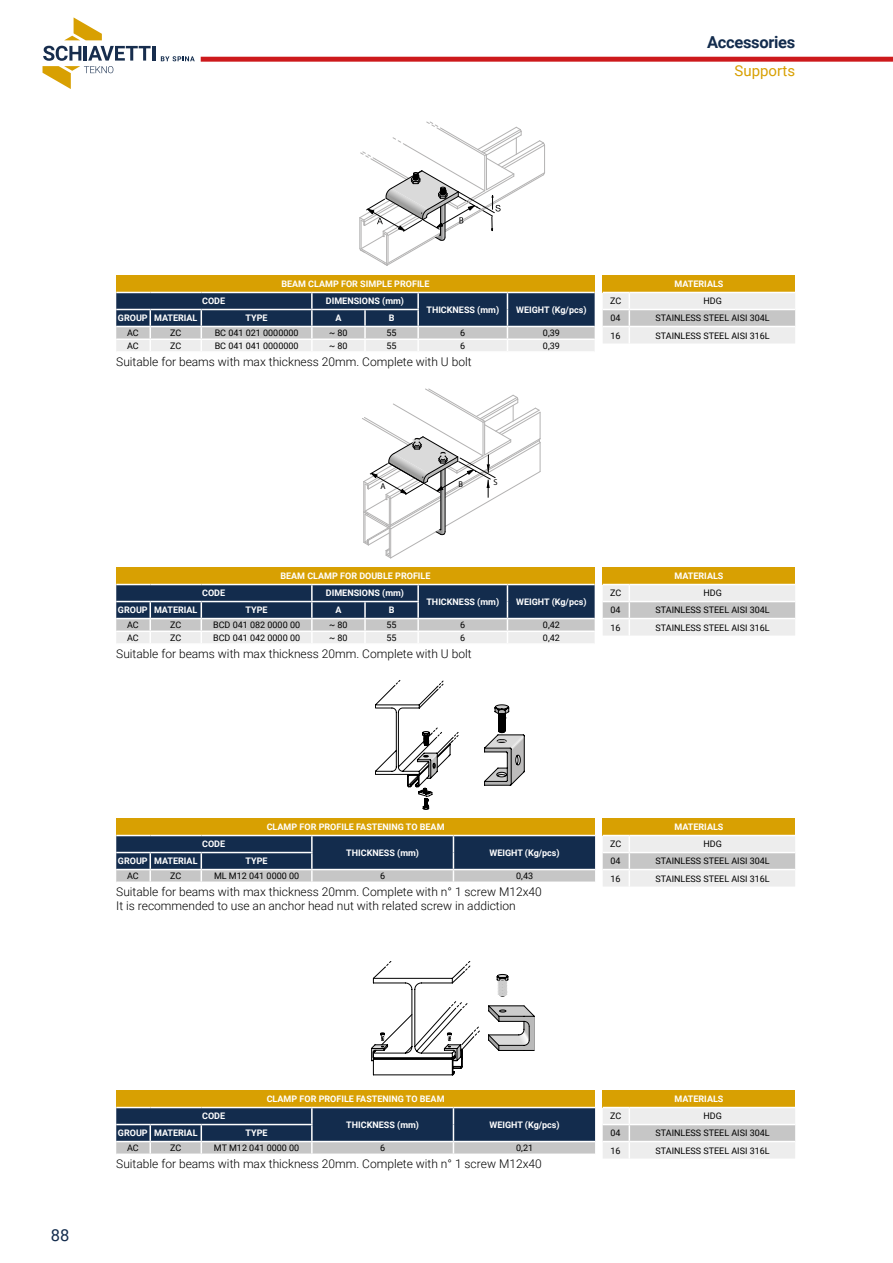
<style>
.page{position:relative;width:893px;height:1263px;background:#fff}
.page>*{position:absolute;margin:0;border:0;box-sizing:border-box;transform-origin:0 0}
.t1{font:700 16.5px "Roboto";letter-spacing:-.02em;color:#132c4d}
.t2{font:16.5px "Roboto";color:#132c4d}
.t3{font:15px "Roboto";color:#d8a002}
.t4{font:300 12px/14.4px "Roboto";color:#000}
.t5{font:9px "Roboto";color:#000}
.t6{font:700 9px "Roboto";color:#fff}
.t7{font:8.4px "Helvetica Neue";color:#000}
</style>
<div class="page">
<div style="left:116px;top:818px;width:479px;height:17px;background:#d8a002"></div>
<svg style="left:116px;top:836px;width:479px;height:45px;background:#4b5d74"></svg>
<div style="left:116px;top:1090px;width:479px;height:17px;background:#d8a002"></div>
<svg style="left:116px;top:1108px;width:479px;height:45px;background:#4b5d74"></svg>
<div style="left:116px;top:275px;width:479px;height:17px;background:#d8a002"></div>
<svg style="left:116px;top:293px;width:479px;height:58px;background:#727f91"></svg>
<div style="left:116px;top:567px;width:479px;height:17px;background:#d8a002"></div>
<svg style="left:116px;top:585px;width:479px;height:58px;background:#727f91"></svg>
<div style="left:603px;top:275px;width:192px;height:17px;background:#d8a002"></div>
<svg style="left:603px;top:292px;width:192px;height:51px;background:#e2e2e2"></svg>
<div style="left:603px;top:567px;width:192px;height:17px;background:#d8a002"></div>
<svg style="left:603px;top:584px;width:192px;height:51px;background:#e2e2e2"></svg>
<div style="left:603px;top:818px;width:192px;height:17px;background:#d8a002"></div>
<svg style="left:603px;top:835px;width:192px;height:51px;background:#e2e2e2"></svg>
<div style="left:603px;top:1090px;width:192px;height:17px;background:#d8a002"></div>
<svg style="left:603px;top:1107px;width:192px;height:51px;background:#e2e2e2"></svg>
<svg style="left:362px;top:388px;width:179px;height:170px"></svg>
<svg style="left:375px;top:680px;width:84px;height:129px"></svg>
<svg style="left:484px;top:704px;width:41px;height:81px"></svg>
<svg style="left:371px;top:961px;width:108px;height:114px"></svg>
<svg style="left:488px;top:974px;width:47px;height:77px"></svg>
<svg style="left:359px;top:121px;width:186px;height:145px"></svg>
<svg style="left:161px;top:56px;width:34px;height:5px"></svg>
<hr style="left:152px;top:46px;width:3px;height:15px;background:#172d4d">
<svg style="left:43px;top:46px;width:108px;height:43px"></svg>
<svg style="left:65px;top:17px;width:37px;height:23px"></svg>
<div style="left:201px;top:57px;width:692px;height:5px;background:#cd191c"></div>
<h1 class="t1" style="left:707px;top:31px;width:90px">Accessories</h1>
<h2 class="t3" style="left:734px;top:60px;width:62px">Supports</h2>
<p class="t6" style="left:281px;top:277px;width:150px">BEAM CLAMP FOR SIMPLE PROFILE</p>
<p class="t6" style="left:202px;top:295px;width:25px">CODE</p>
<p class="t6" style="left:326px;top:295px;width:80px">DIMENSIONS (mm)</p>
<p class="t6" style="left:426px;top:303px;width:74px">THICKNESS (mm)</p>
<p class="t6" style="left:516px;top:303px;width:72px">WEIGHT (Kg/pcs)</p>
<p class="t6" style="left:118px;top:312px;width:81px">GROUP MATERIAL</p>
<p class="t6" style="left:246px;top:312px;width:24px">TYPE</p>
<p class="t6" style="left:335px;top:312px;width:8px">A</p>
<p class="t6" style="left:389px;top:312px;width:7px">B</p>
<p class="t5" style="left:127px;top:327px;width:13px">AC</p>
<p class="t5" style="left:170px;top:327px;width:13px">ZC</p>
<p class="t5" style="left:215px;top:327px;width:85px">BC 041 021 0000000</p>
<p class="t5" style="left:329px;top:327px;width:20px">~ 80</p>
<p class="t5" style="left:387px;top:327px;width:12px">55</p>
<p class="t5" style="left:460px;top:327px;width:7px">6</p>
<p class="t5" style="left:543px;top:327px;width:18px">0,39</p>
<p class="t5" style="left:127px;top:339px;width:13px">AC</p>
<p class="t5" style="left:170px;top:339px;width:13px">ZC</p>
<p class="t5" style="left:215px;top:339px;width:85px">BC 041 041 0000000</p>
<p class="t5" style="left:329px;top:339px;width:20px">~ 80</p>
<p class="t5" style="left:387px;top:339px;width:12px">55</p>
<p class="t5" style="left:460px;top:339px;width:7px">6</p>
<p class="t5" style="left:543px;top:339px;width:18px">0,39</p>
<h3 class="t4" style="left:116px;top:354px;width:357px">Suitable for beams with max thickness 20mm. Complete with U bolt</h3>
<p class="t6" style="left:674px;top:277px;width:51px">MATERIALS</p>
<p class="t5" style="left:610px;top:295px;width:13px">ZC</p>
<p class="t5" style="left:703px;top:295px;width:20px">HDG</p>
<p class="t5" style="left:611px;top:312px;width:12px">04</p>
<p class="t5" style="left:655px;top:312px;width:116px">STAINLESS STEEL AISI 304L</p>
<p class="t5" style="left:611px;top:329px;width:12px">16</p>
<p class="t5" style="left:655px;top:329px;width:116px">STAINLESS STEEL AISI 316L</p>
<p class="t7" style="left:380px;top:481px;width:7px">A</p>
<p class="t7" style="left:458px;top:479px;width:6px">B</p>
<p class="t7" style="left:493px;top:477px;width:6px">S</p>
<p class="t6" style="left:280px;top:569px;width:152px">BEAM CLAMP FOR DOUBLE PROFILE</p>
<p class="t6" style="left:202px;top:587px;width:25px">CODE</p>
<p class="t6" style="left:326px;top:587px;width:80px">DIMENSIONS (mm)</p>
<p class="t6" style="left:426px;top:595px;width:74px">THICKNESS (mm)</p>
<p class="t6" style="left:516px;top:595px;width:72px">WEIGHT (Kg/pcs)</p>
<p class="t6" style="left:118px;top:604px;width:81px">GROUP MATERIAL</p>
<p class="t6" style="left:246px;top:604px;width:24px">TYPE</p>
<p class="t6" style="left:335px;top:604px;width:8px">A</p>
<p class="t6" style="left:389px;top:604px;width:7px">B</p>
<p class="t5" style="left:127px;top:619px;width:13px">AC</p>
<p class="t5" style="left:170px;top:619px;width:13px">ZC</p>
<p class="t5" style="left:213px;top:619px;width:88px">BCD 041 082 0000 00</p>
<p class="t5" style="left:329px;top:619px;width:20px">~ 80</p>
<p class="t5" style="left:387px;top:619px;width:12px">55</p>
<p class="t5" style="left:460px;top:619px;width:7px">6</p>
<p class="t5" style="left:543px;top:619px;width:18px">0,42</p>
<p class="t5" style="left:127px;top:631px;width:13px">AC</p>
<p class="t5" style="left:170px;top:631px;width:13px">ZC</p>
<p class="t5" style="left:213px;top:631px;width:88px">BCD 041 042 0000 00</p>
<p class="t5" style="left:329px;top:631px;width:20px">~ 80</p>
<p class="t5" style="left:387px;top:631px;width:12px">55</p>
<p class="t5" style="left:460px;top:631px;width:7px">6</p>
<p class="t5" style="left:543px;top:631px;width:18px">0,42</p>
<h3 class="t4" style="left:116px;top:646px;width:357px">Suitable for beams with max thickness 20mm. Complete with U bolt</h3>
<p class="t6" style="left:674px;top:569px;width:51px">MATERIALS</p>
<p class="t5" style="left:610px;top:587px;width:13px">ZC</p>
<p class="t5" style="left:703px;top:587px;width:20px">HDG</p>
<p class="t5" style="left:611px;top:604px;width:12px">04</p>
<p class="t5" style="left:655px;top:604px;width:116px">STAINLESS STEEL AISI 304L</p>
<p class="t5" style="left:611px;top:621px;width:12px">16</p>
<p class="t5" style="left:655px;top:621px;width:116px">STAINLESS STEEL AISI 316L</p>
<p class="t6" style="left:267px;top:820px;width:179px">CLAMP FOR PROFILE FASTENING TO BEAM</p>
<p class="t6" style="left:202px;top:838px;width:25px">CODE</p>
<p class="t6" style="left:346px;top:846px;width:74px">THICKNESS (mm)</p>
<p class="t6" style="left:489px;top:846px;width:72px">WEIGHT (Kg/pcs)</p>
<p class="t6" style="left:118px;top:855px;width:81px">GROUP MATERIAL</p>
<p class="t6" style="left:246px;top:855px;width:24px">TYPE</p>
<p class="t5" style="left:127px;top:870px;width:13px">AC</p>
<p class="t5" style="left:170px;top:870px;width:13px">ZC</p>
<p class="t5" style="left:214px;top:870px;width:87px">ML M12 041 0000 00</p>
<p class="t5" style="left:380px;top:870px;width:7px">6</p>
<p class="t5" style="left:516px;top:870px;width:18px">0,43</p>
<h3 class="t4" style="left:116px;top:884px;width:427px">Suitable for beams with max thickness 20mm. Complete with n° 1 screw M12x40<br>It is recommended to use an anchor head nut with related screw in addiction</h3>
<p class="t6" style="left:674px;top:820px;width:51px">MATERIALS</p>
<p class="t5" style="left:610px;top:838px;width:13px">ZC</p>
<p class="t5" style="left:703px;top:838px;width:20px">HDG</p>
<p class="t5" style="left:611px;top:855px;width:12px">04</p>
<p class="t5" style="left:655px;top:855px;width:116px">STAINLESS STEEL AISI 304L</p>
<p class="t5" style="left:611px;top:872px;width:12px">16</p>
<p class="t5" style="left:655px;top:872px;width:116px">STAINLESS STEEL AISI 316L</p>
<h1 class="t2" style="left:51px;top:1224px;width:20px">88</h1>
<p class="t6" style="left:267px;top:1092px;width:179px">CLAMP FOR PROFILE FASTENING TO BEAM</p>
<p class="t6" style="left:202px;top:1110px;width:25px">CODE</p>
<p class="t6" style="left:346px;top:1118px;width:74px">THICKNESS (mm)</p>
<p class="t6" style="left:489px;top:1118px;width:72px">WEIGHT (Kg/pcs)</p>
<p class="t6" style="left:118px;top:1127px;width:81px">GROUP MATERIAL</p>
<p class="t6" style="left:246px;top:1127px;width:24px">TYPE</p>
<p class="t5" style="left:127px;top:1142px;width:13px">AC</p>
<p class="t5" style="left:170px;top:1142px;width:13px">ZC</p>
<p class="t5" style="left:214px;top:1142px;width:87px">MT M12 041 0000 00</p>
<p class="t5" style="left:380px;top:1142px;width:7px">6</p>
<p class="t5" style="left:516px;top:1142px;width:18px">0,21</p>
<h3 class="t4" style="left:116px;top:1156px;width:427px">Suitable for beams with max thickness 20mm. Complete with n° 1 screw M12x40</h3>
<p class="t6" style="left:674px;top:1092px;width:51px">MATERIALS</p>
<p class="t5" style="left:610px;top:1110px;width:13px">ZC</p>
<p class="t5" style="left:703px;top:1110px;width:20px">HDG</p>
<p class="t5" style="left:611px;top:1127px;width:12px">04</p>
<p class="t5" style="left:655px;top:1127px;width:116px">STAINLESS STEEL AISI 304L</p>
<p class="t5" style="left:611px;top:1144px;width:12px">16</p>
<p class="t5" style="left:655px;top:1144px;width:116px">STAINLESS STEEL AISI 316L</p>
</div>
